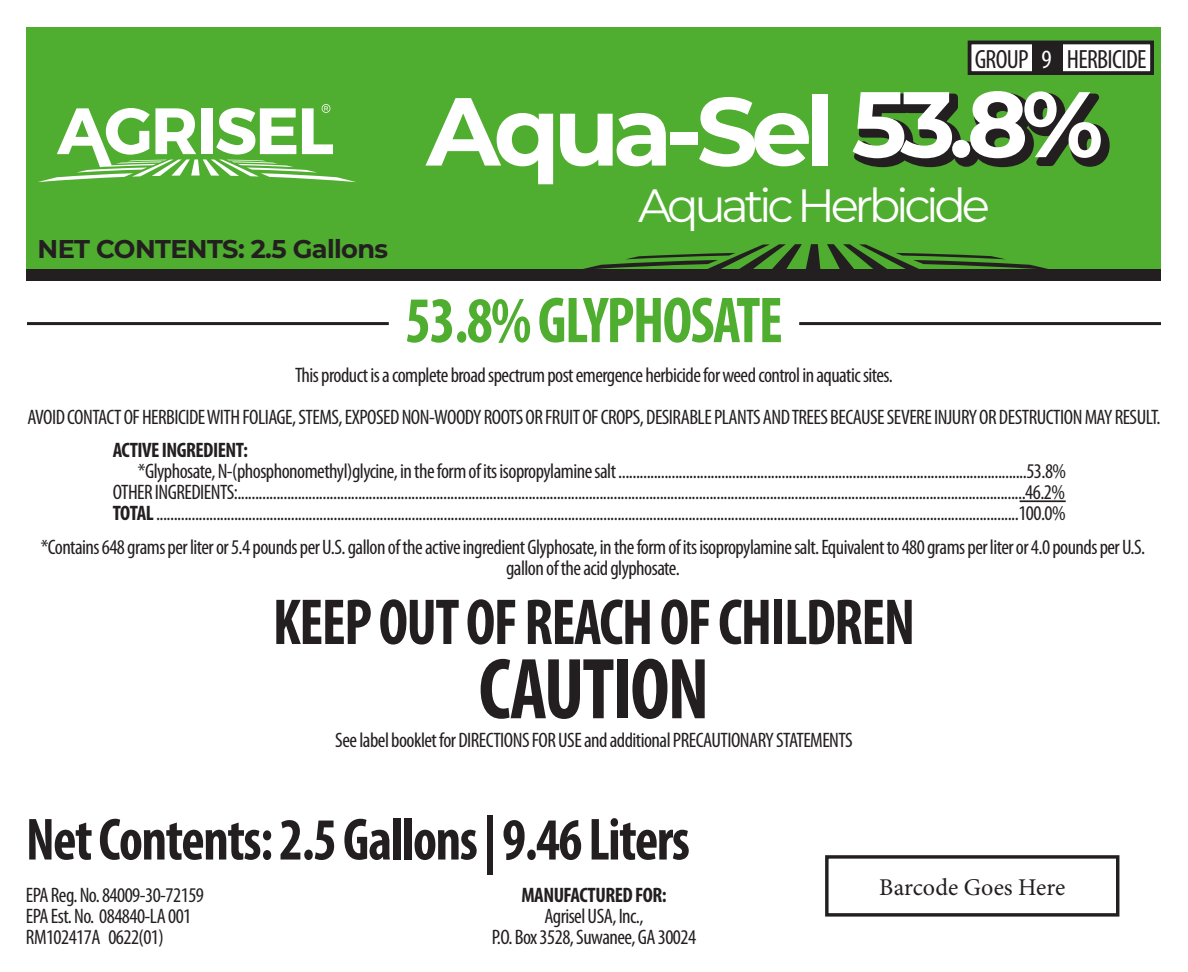
<style>
.page{position:relative;width:1188px;height:972px;background:#fff}
.page>*{position:absolute;margin:0;border:0;box-sizing:border-box;transform-origin:0 0}
.t1{font:700 96.3px "Montserrat";letter-spacing:-.07em;color:#fff}
.t2{font:700 condensed 87.3px "Myriad Pro";letter-spacing:-.025em;color:#231f20;scale:.93 1}
.t3{font:700 condensed 65.4px "Myriad Pro";letter-spacing:-.025em;color:#231f20;scale:.93 1}
.t4{font:700 condensed 65.4px "Myriad Pro";letter-spacing:-.025em;color:#4fad2f;scale:.93 1}
.t5{font:700 condensed 60px "Myriad Pro";letter-spacing:-.025em;color:#231f20;scale:.93 1}
.t6{font:46.8px "Montserrat";letter-spacing:-.095em;color:#fff}
.t7{font:condensed 26.4px "Myriad Pro";letter-spacing:-.025em;color:#231f20}
.t8{font:condensed 26.4px "Myriad Pro";color:#fff}
.t9{font:700 25.8px "Montserrat";letter-spacing:-.025em;color:#231f20}
.t10{font:24px "Minion Pro";color:#231f20}
.t11{font:condensed 21px/21px "Myriad Pro";letter-spacing:-.025em;color:#231f20;text-align:center}
.t12{font:700 condensed 21px "Myriad Pro";letter-spacing:-.025em;color:#231f20}
.s1{font-size:93px}
.s2{font-weight:700}
</style>
<div class="page">
<div style="left:825px;top:855px;width:294px;height:62px;border:3px solid #231f20"></div>
<div style="left:26px;top:27px;width:1134px;height:254px;background:#4fad2f"></div>
<svg style="left:503px;top:244px;width:318px;height:26px"></svg>
<svg style="left:827px;top:244px;width:301px;height:26px"></svg>
<svg style="left:38px;top:104px;width:318px;height:78px"></svg>
<svg style="left:854px;top:92px;width:256px;height:76px"></svg>
<div style="left:26px;top:270px;width:1134px;height:11px;background:#231f20"></div>
<hr style="left:1020px;top:500px;width:46px;height:2px;background:#231f20">
<div style="left:970px;top:42px;width:182px;height:31px;background:#fff"></div>
<div style="left:968px;top:41px;width:186px;height:34px;border:4px solid #231f20"></div>
<div style="left:1032px;top:42px;width:31px;height:31px;background:#231f20"></div>
<hr style="left:27px;top:322px;width:362px;height:3px;background:#231f20">
<hr style="left:799px;top:322px;width:362px;height:3px;background:#231f20">
<p class="t7" style="left:975px;top:43px;width:56px">GROUP</p>
<p class="t8" style="left:1042px;top:43px;width:12px">9</p>
<p class="t7" style="left:1067px;top:43px;width:81px">HERBICIDE</p>
<p class="t9" style="left:38px;top:230px;width:352px">NET CONTENTS: 2.5 Gallons</p>
<p class="t1" style="left:426px;top:62px;width:678px">Aqua-Sel <span class="s1">53.8%</span></p>
<p class="t6" style="left:638px;top:173px;width:353px">Aquatic Herbicide</p>
<p class="t4" style="left:405px;top:280px;width:407px">53.8% GLYPHOSATE</p>
<p class="t11" style="left:295px;top:364px;width:599px">This product is a complete broad spectrum post emergence herbicide for weed control in aquatic sites.</p>
<p class="t11" style="left:27px;top:406px;width:1135px">AVOID CONTACT OF HERBICIDE WITH FOLIAGE, STEMS, EXPOSED NON-WOODY ROOTS OR FRUIT OF CROPS, DESIRABLE PLANTS AND TREES BECAUSE SEVERE INJURY OR DESTRUCTION MAY RESULT.</p>
<p class="t12" style="left:113px;top:437px;width:137px">ACTIVE INGREDIENT:</p>
<p class="t11" style="left:138px;top:460px;width:930px">*Glyphosate, N-(phosphonomethyl)glycine, in the form of its isopropylamine salt ...................................................................................................................53.8%</p>
<p class="t11" style="left:113px;top:481px;width:954px">OTHER INGREDIENTS:..............................................................................................................................................................................................................................46.2%</p>
<p class="t11" style="left:113px;top:502px;width:954px"><span class="s2">TOTAL</span> ...................................................................................................................................................................................................................................................100.0%</p>
<p class="t11" style="left:41px;top:536px;width:1106px">*Contains 648 grams per liter or 5.4 pounds per U.S. gallon of the active ingredient Glyphosate, in the form of its isopropylamine salt. Equivalent to 480 grams per liter or 4.0 pounds per U.S. gallon of the acid glyphosate.</p>
<p class="t3" style="left:273px;top:581px;width:692px">KEEP OUT OF REACH OF CHILDREN</p>
<p class="t2" style="left:479px;top:635px;width:250px">CAUTION</p>
<p class="t11" style="left:335px;top:729px;width:519px">See label booklet for DIRECTIONS FOR USE and additional PRECAUTIONARY STATEMENTS</p>
<p class="t5" style="left:26px;top:802px;width:715px">Net Contents: 2.5 Gallons | 9.46 Liters</p>
<p class="t11" style="left:26px;top:884px;width:180px">EPA Reg. No. 84009-30-72159</p>
<p class="t11" style="left:26px;top:905px;width:167px">EPA Est. No. 084840-LA 001</p>
<p class="t11" style="left:26px;top:926px;width:139px">RM102417A 0622(01)</p>
<p class="t12" style="left:521px;top:882px;width:147px">MANUFACTURED FOR:</p>
<p class="t11" style="left:544px;top:905px;width:101px">Agrisel USA, Inc.,</p>
<p class="t11" style="left:492px;top:926px;width:206px">P.O. Box 3528, Suwanee, GA 30024</p>
<p class="t10" style="left:879px;top:871px;width:187px">Barcode Goes Here</p>
</div>
